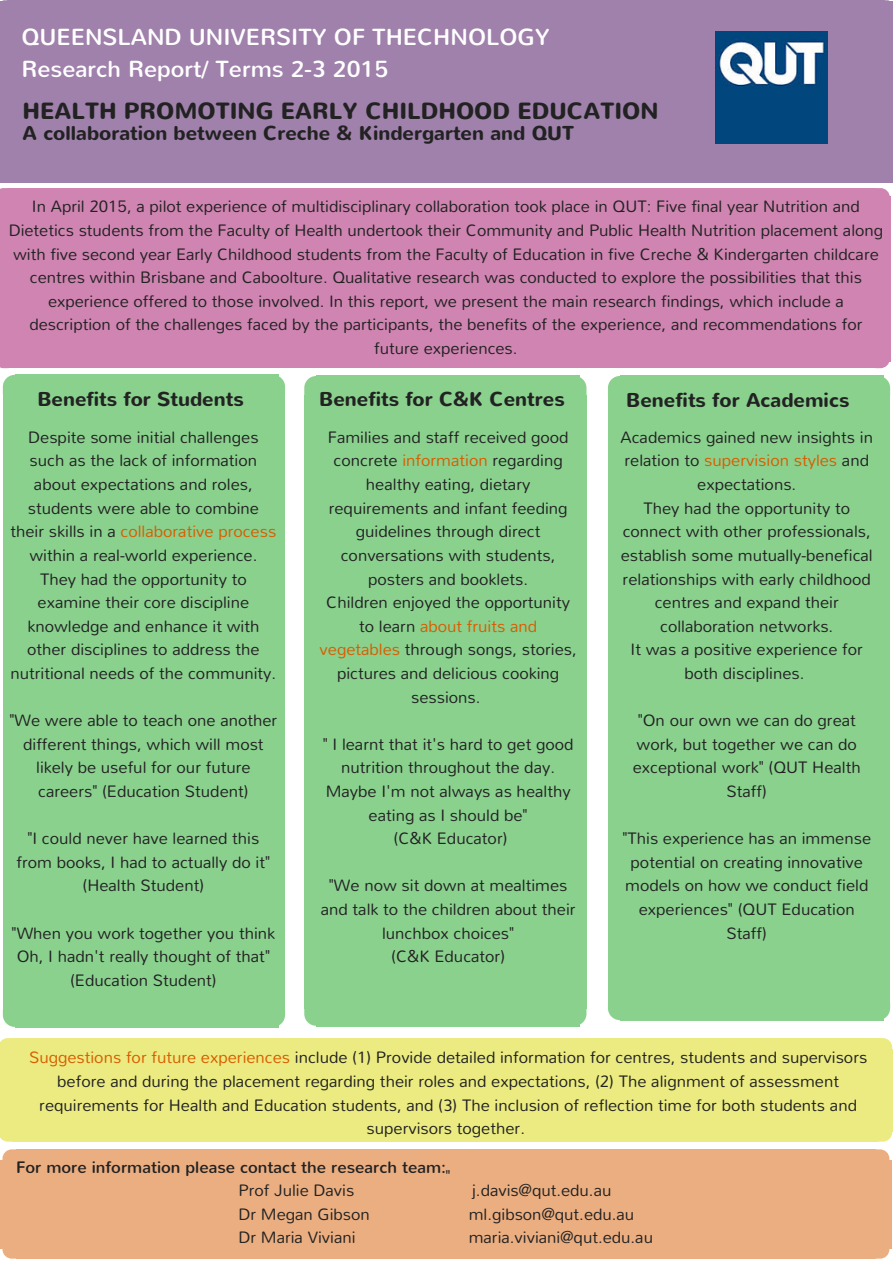
<style>
.page{position:relative;width:893px;height:1263px;background:#fff}
.page>*{position:absolute;margin:0;border:0;box-sizing:border-box;transform-origin:0 0}
.t1{font:23.1px/32.5px "Nunito";color:#fff}
.t2{font:700 23.1px "Nunito";color:#222}
.t3{font:700 19.8px "Nunito";color:#222}
.t4{font:300 16.5px/23.5px "Nunito";color:#222;text-align:center}
.t5{font:16.5px "Nunito";color:#222}
.s1{color:#d85d00}
</style>
<div class="page">
<div style="left:0;top:1px;width:892px;height:182px;background:#9f81ab"></div>
<div style="left:7px;top:0;width:877px;height:9px;background:#9f81ab"></div>
<svg style="left:875px;top:188px;width:16px;height:15px"></svg>
<div style="left:0;top:196px;width:890px;height:166px;background:#cf84b1"></div>
<div style="left:8px;top:188px;width:867px;height:15px;background:#cf84b1"></div>
<svg style="left:0;top:188px;width:8px;height:8px"></svg>
<div style="left:8px;top:355px;width:867px;height:13px;background:#cf84b1"></div>
<svg style="left:0;top:362px;width:8px;height:6px"></svg>
<svg style="left:875px;top:362px;width:14px;height:6px"></svg>
<svg style="left:883px;top:376px;width:7px;height:19px"></svg>
<div style="left:871px;top:395px;width:19px;height:608px;background:#8ad18e"></div>
<div style="left:620px;top:375px;width:263px;height:645px;background:#8ad18e"></div>
<svg style="left:608px;top:376px;width:12px;height:19px"></svg>
<div style="left:608px;top:395px;width:18px;height:608px;background:#8ad18e"></div>
<svg style="left:608px;top:1003px;width:12px;height:17px"></svg>
<svg style="left:883px;top:1003px;width:7px;height:17px"></svg>
<svg style="left:579px;top:376px;width:7px;height:19px"></svg>
<div style="left:568px;top:395px;width:18px;height:614px;background:#8ad18e"></div>
<div style="left:316px;top:375px;width:263px;height:651px;background:#8ad18e"></div>
<svg style="left:304px;top:376px;width:12px;height:19px"></svg>
<div style="left:304px;top:395px;width:19px;height:614px;background:#8ad18e"></div>
<svg style="left:304px;top:1009px;width:12px;height:17px"></svg>
<svg style="left:579px;top:1009px;width:7px;height:17px"></svg>
<svg style="left:278px;top:375px;width:7px;height:19px"></svg>
<div style="left:266px;top:394px;width:19px;height:616px;background:#8ad18e"></div>
<div style="left:15px;top:375px;width:263px;height:652px;background:#8ad18e"></div>
<svg style="left:3px;top:375px;width:12px;height:19px"></svg>
<div style="left:3px;top:394px;width:18px;height:616px;background:#8ad18e"></div>
<svg style="left:3px;top:1010px;width:12px;height:17px"></svg>
<svg style="left:278px;top:1010px;width:7px;height:17px"></svg>
<svg style="left:878px;top:1038px;width:14px;height:11px"></svg>
<div style="left:0;top:1049px;width:892px;height:83px;background:#ebeb81"></div>
<div style="left:12px;top:1038px;width:866px;height:15px;background:#ebeb81"></div>
<svg style="left:0;top:1038px;width:12px;height:11px"></svg>
<div style="left:12px;top:1128px;width:866px;height:13px;background:#ebeb81"></div>
<svg style="left:0;top:1132px;width:12px;height:9px"></svg>
<svg style="left:878px;top:1132px;width:14px;height:9px"></svg>
<svg style="left:875px;top:1149px;width:14px;height:11px"></svg>
<div style="left:0;top:1160px;width:891px;height:89px;background:#ebae81"></div>
<div style="left:16px;top:1149px;width:859px;height:15px;background:#ebae81"></div>
<svg style="left:2px;top:1149px;width:14px;height:11px"></svg>
<div style="left:16px;top:1245px;width:859px;height:13px;background:#ebae81"></div>
<svg style="left:2px;top:1249px;width:14px;height:9px"></svg>
<svg style="left:875px;top:1249px;width:14px;height:9px"></svg>
<img style="left:715px;top:31px;width:112px;height:113px">
<h1 class="t1" style="left:21px;top:21px;width:530px">QUEENSLAND UNIVERSITY OF THECHNOLOGY<br>Research Report/ Terms 2-3 2015</h1>
<h1 class="t2" style="left:22px;top:96px;width:637px">HEALTH PROMOTING EARLY CHILDHOOD EDUCATION</h1>
<p class="t3" style="left:22px;top:120px;width:553px">A collaboration between Creche &amp; Kindergarten and QUT</p>
<p class="t4" style="left:9px;top:195px;width:876px">In April 2015, a pilot experience of multidisciplinary collaboration took place in QUT: Five final year Nutrition and Dietetics students from the Faculty of Health undertook their Community and Public Health Nutrition placement along with five second year Early Childhood students from the Faculty of Education in five Creche &amp; Kindergarten childcare centres within Brisbane and Caboolture. Qualitative research was conducted to explore the possibilities that this experience offered to those involved. In this report, we present the main research findings, which include a description of the challenges faced by the participants, the benefits of the experience, and recommendations for future experiences.</p>
<p class="t3" style="left:37px;top:386px;width:208px">Benefits for Students</p>
<p class="t3" style="left:319px;top:386px;width:247px">Benefits for C&amp;K Centres</p>
<p class="t3" style="left:626px;top:387px;width:225px">Benefits for Academics</p>
<p class="t4" style="left:10px;top:425px;width:267px">Despite some initial challenges such as the lack of information about expectations and roles, students were able to combine their skills in a <span class="s1">collaborative process </span>within a real-world experience.<br>They had the opportunity to examine their core discipline knowledge and enhance it with other disciplines to address the nutritional needs of the community.</p>
<p class="t4" style="left:9px;top:709px;width:269px">"We were able to teach one another different things, which will most likely be useful for our future careers" (Education Student)</p>
<p class="t4" style="left:17px;top:827px;width:255px">"I could never have learned this from books, I had to actually do it" (Health Student)</p>
<p class="t4" style="left:12px;top:921px;width:265px">"When you work together you think<br>Oh, I hadn't really thought of that" (Education Student)</p>
<p class="t4" style="left:319px;top:425px;width:259px">Families and staff received good concrete <span class="s1">information</span> regarding healthy eating, dietary requirements and infant feeding guidelines through direct conversations with students, posters and booklets.<br>Children enjoyed the opportunity to learn <span class="s1">about fruits and vegetables</span> through songs, stories, pictures and delicious cooking sessions.</p>
<p class="t4" style="left:323px;top:732px;width:252px">" I learnt that it's hard to get good nutrition throughout the day.<br>Maybe I'm not always as healthy eating as I should be"<br>(C&amp;K Educator)</p>
<p class="t4" style="left:321px;top:874px;width:256px">"We now sit down at mealtimes and talk to the children about their lunchbox choices"<br>(C&amp;K Educator)</p>
<p class="t4" style="left:620px;top:425px;width:254px">Academics gained new insights in relation to <span class="s1">supervision styles</span> and expectations.<br>They had the opportunity to connect with other professionals, establish some mutually-benefical relationships with early childhood centres and expand their collaboration networks.<br>It was a positive experience for both disciplines.</p>
<p class="t4" style="left:632px;top:709px;width:229px">"On our own we can do great work, but together we can do exceptional work" (QUT Health<br>Staff)</p>
<p class="t4" style="left:622px;top:827px;width:250px">"This experience has an immense potential on creating innovative models on how we conduct field experiences" (QUT Education<br>Staff)</p>
<p class="t4" style="left:29px;top:1046px;width:839px"><span class="s1">Suggestions for future experiences</span> include (1) Provide detailed information for centres, students and supervisors before and during the placement regarding their roles and expectations, (2) The alignment of assessment requirements for Health and Education students, and (3) The inclusion of reflection time for both students and supervisors together.</p>
<p class="t4" style="left:445px;top:1164px;width:7px">"</p>
<p class="t5" style="left:16px;top:1156px;width:431px">For more information please contact the research team:</p>
<p class="t4" style="left:238px;top:1179px;width:117px">Prof Julie Davis</p>
<p class="t4" style="left:472px;top:1179px;width:141px">j.davis@qut.edu.au</p>
<p class="t4" style="left:238px;top:1202px;width:133px">Dr Megan Gibson</p>
<p class="t4" style="left:469px;top:1202px;width:167px">ml.gibson@qut.edu.au</p>
<p class="t4" style="left:238px;top:1226px;width:119px">Dr Maria Viviani</p>
<p class="t4" style="left:468px;top:1226px;width:186px">maria.viviani@qut.edu.au</p>
</div>
